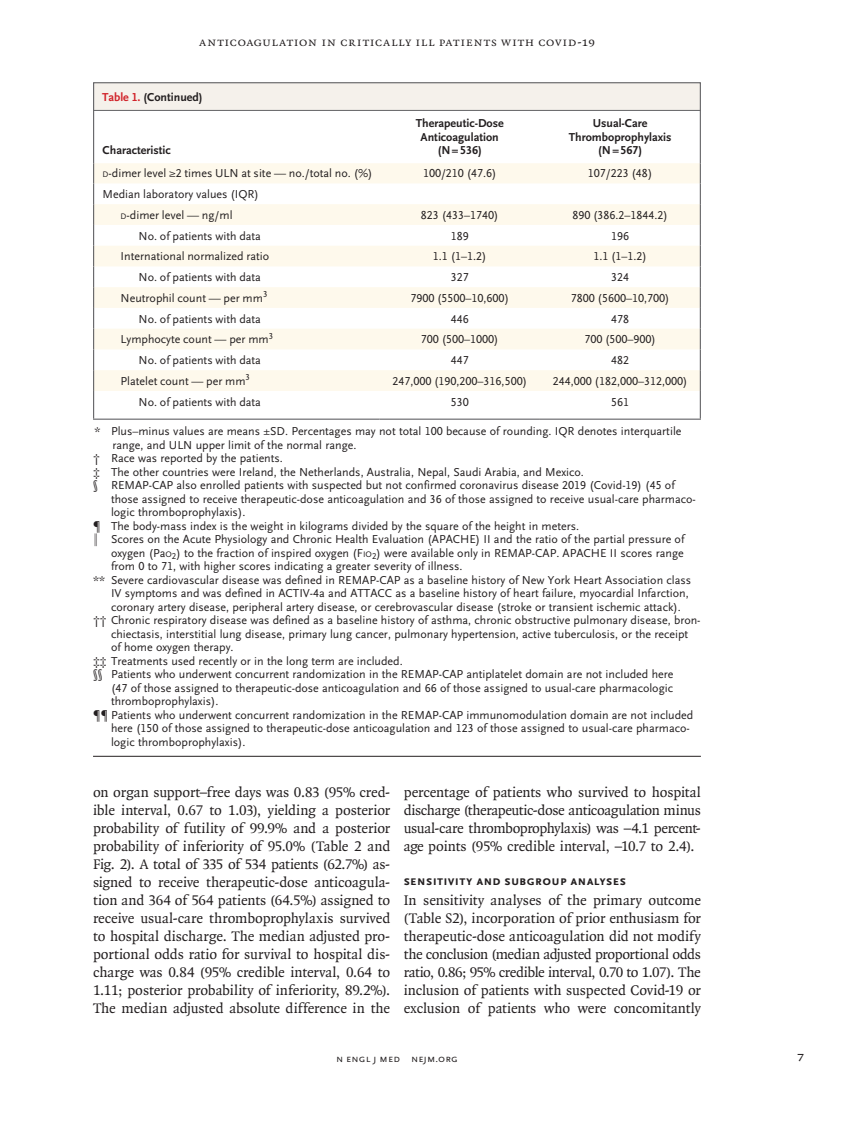
<style>
.page{position:relative;width:851px;height:1134px;background:#fff}
.page>*{position:absolute;margin:0;border:0;box-sizing:border-box;transform-origin:0 0}
.t1{font:15px/18px "OTNEJM Quadraat";letter-spacing:-.01em;color:#231f20;text-align:justify}
.t2{font:14.25px "OTNEJM Quadraat Cap";color:#231f20}
.t3{font:700 13.5px "OTNEJM Scala Sans Small LF Cap";letter-spacing:.02em;color:#231f20}
.t4{font:12.75px "OTNEJM Quadraat Small Cap";letter-spacing:.05em;color:#231f20}
.t5{font:12px/20.7px "OTNEJM Scala Sans LF";color:#231f20}
.t6{font:700 12px/13.5px "OTNEJM Scala Sans LF";color:#231f20;text-align:center}
.t7{font:10.8px "OTNEJM Scala Sans LF Cap";letter-spacing:.01em;color:#231f20}
.s1{color:#d1232a}
.s2{font-size:8.4px}
</style>
<div class="page">
<svg style="left:94px;top:163px;width:605px;height:228px;fill:#fef9ec"></svg>
<hr style="left:93px;top:110px;width:1px;height:53px;background:#636366">
<hr style="left:699px;top:110px;width:1px;height:53px;background:#636366">
<svg style="left:93px;top:163px;width:1px;height:256px"></svg>
<svg style="left:699px;top:163px;width:1px;height:256px"></svg>
<hr style="left:93px;top:419px;width:286px;height:1px;background:#636366">
<hr style="left:379px;top:419px;width:161px;height:1px;background:#636366">
<hr style="left:540px;top:419px;width:160px;height:1px;background:#636366">
<div style="left:93px;top:83px;width:607px;height:28px;background:#f5f1eb"></div>
<div style="left:93px;top:82px;width:607px;height:29px;border:1px solid #636366"></div>
<hr style="left:93px;top:110px;width:607px;height:1px;background:#636366">
<hr style="left:93px;top:756px;width:607px;height:1px;background:#231f20">
<p class="t4" style="left:199px;top:35px;width:397px">Anticoagulation in Critically Ill Patients with Covid-19</p>
<p class="t6" style="left:102px;top:90px;width:102px"><span class="s1">Table 1.</span> (Continued)</p>
<p class="t6" style="left:103px;top:144px;width:70px">Characteristic</p>
<p class="t6" style="left:415px;top:117px;width:90px">Therapeutic-Dose<br>Anticoagulation (N=536)</p>
<p class="t6" style="left:568px;top:117px;width:104px">Usual-Care<br>Thromboprophylaxis (N=567)</p>
<p class="t5" style="left:103px;top:163px;width:271px"><span class="s2">d</span>-dimer level ≥2 times ULN at site — no./total no. (%)</p>
<p class="t5" style="left:423px;top:163px;width:75px">100/210 (47.6)</p>
<p class="t5" style="left:588px;top:163px;width:66px">107/223 (48)</p>
<p class="t5" style="left:121px;top:184px;width:140px;text-indent:-18px">Median laboratory values (IQR) <span class="s2">d</span>-dimer level — ng/ml</p>
<p class="t5" style="left:421px;top:205px;width:79px">823 (433–1740)</p>
<p class="t5" style="left:572px;top:205px;width:97px">890 (386.2–1844.2)</p>
<p class="t5" style="left:139px;top:226px;width:124px">No. of patients with data</p>
<p class="t5" style="left:450px;top:226px;width:19px">189</p>
<p class="t5" style="left:611px;top:226px;width:19px">196</p>
<p class="t5" style="left:121px;top:246px;width:150px">International normalized ratio</p>
<p class="t5" style="left:433px;top:246px;width:55px">1.1 (1–1.2)</p>
<p class="t5" style="left:593px;top:246px;width:55px">1.1 (1–1.2)</p>
<p class="t5" style="left:139px;top:267px;width:124px">No. of patients with data</p>
<p class="t5" style="left:450px;top:267px;width:19px">327</p>
<p class="t5" style="left:611px;top:267px;width:19px">324</p>
<p class="t5" style="left:121px;top:288px;width:148px">Neutrophil count — per mm<sup>3</sup></p>
<p class="t5" style="left:410px;top:288px;width:100px">7900 (5500–10,600)</p>
<p class="t5" style="left:571px;top:288px;width:100px">7800 (5600–10,700)</p>
<p class="t5" style="left:139px;top:309px;width:124px">No. of patients with data</p>
<p class="t5" style="left:450px;top:309px;width:19px">446</p>
<p class="t5" style="left:611px;top:309px;width:19px">478</p>
<p class="t5" style="left:121px;top:329px;width:154px">Lymphocyte count — per mm<sup>3</sup></p>
<p class="t5" style="left:421px;top:329px;width:79px">700 (500–1000)</p>
<p class="t5" style="left:584px;top:329px;width:73px">700 (500–900)</p>
<p class="t5" style="left:139px;top:350px;width:124px">No. of patients with data</p>
<p class="t5" style="left:450px;top:350px;width:19px">447</p>
<p class="t5" style="left:611px;top:350px;width:19px">482</p>
<p class="t5" style="left:121px;top:371px;width:131px">Platelet count — per mm<sup>3</sup></p>
<p class="t5" style="left:392px;top:371px;width:136px">247,000 (190,200–316,500)</p>
<p class="t5" style="left:553px;top:371px;width:136px">244,000 (182,000–312,000)</p>
<p class="t5" style="left:139px;top:392px;width:124px">No. of patients with data</p>
<p class="t5" style="left:450px;top:392px;width:19px">530</p>
<p class="t5" style="left:611px;top:392px;width:19px">561</p>
<p class="t5" style="left:94px;top:421px;width:588px">* Plus–minus values are means ±SD. Percentages may not total 100 because of rounding. IQR denotes interquartile</p>
<p class="t5" style="left:112px;top:435px;width:245px">range, and ULN upper limit of the normal range.</p>
<p class="t5" style="left:93px;top:448px;width:191px">† Race was reported by the patients.</p>
<p class="t5" style="left:93px;top:462px;width:492px">‡ The other countries were Ireland, the Netherlands, Australia, Nepal, Saudi Arabia, and Mexico.</p>
<p class="t5" style="left:93px;top:475px;width:583px">§ REMAP-CAP also enrolled patients with suspected but not confirmed coronavirus disease 2019 (Covid-19) (45 of</p>
<p class="t5" style="left:111px;top:489px;width:586px">those assigned to receive therapeutic-dose anticoagulation and 36 of those assigned to receive usual-care pharmaco-</p>
<p class="t5" style="left:111px;top:502px;width:136px">logic thromboprophylaxis).</p>
<p class="t5" style="left:93px;top:516px;width:487px">¶ The body-mass index is the weight in kilograms divided by the square of the height in meters.</p>
<p class="t5" style="left:93px;top:529px;width:593px">‖ Scores on the Acute Physiology and Chronic Health Evaluation (APACHE) II and the ratio of the partial pressure of</p>
<p class="t5" style="left:111px;top:543px;width:574px">oxygen (Pa<span class="s2">o</span><sub>2</sub>) to the fraction of inspired oxygen (F<span class="s2">io</span><sub>2</sub>) were available only in REMAP-CAP. APACHE II scores range</p>
<p class="t5" style="left:111px;top:557px;width:353px">from 0 to 71, with higher scores indicating a greater severity of illness.</p>
<p class="t5" style="left:93px;top:570px;width:599px">** Severe cardiovascular disease was defined in REMAP-CAP as a baseline history of New York Heart Association class</p>
<p class="t5" style="left:111px;top:584px;width:579px">IV symptoms and was defined in ACTIV-4a and ATTACC as a baseline history of heart failure, myocardial Infarction,</p>
<p class="t5" style="left:111px;top:597px;width:571px">coronary artery disease, peripheral artery disease, or cerebrovascular disease (stroke or transient ischemic attack).</p>
<p class="t5" style="left:93px;top:611px;width:609px">†† Chronic respiratory disease was defined as a baseline history of asthma, chronic obstructive pulmonary disease, bron-</p>
<p class="t5" style="left:111px;top:624px;width:578px">chiectasis, interstitial lung disease, primary lung cancer, pulmonary hypertension, active tuberculosis, or the receipt</p>
<p class="t5" style="left:111px;top:638px;width:124px">of home oxygen therapy.</p>
<p class="t5" style="left:93px;top:651px;width:311px">‡‡ Treatments used recently or in the long term are included.</p>
<p class="t5" style="left:93px;top:665px;width:582px">§§ Patients who underwent concurrent randomization in the REMAP-CAP antiplatelet domain are not included here</p>
<p class="t5" style="left:111px;top:678px;width:563px">(47 of those assigned to therapeutic-dose anticoagulation and 66 of those assigned to usual-care pharmacologic</p>
<p class="t5" style="left:111px;top:692px;width:109px">thromboprophylaxis).</p>
<p class="t5" style="left:93px;top:705px;width:601px">¶¶ Patients who underwent concurrent randomization in the REMAP-CAP immunomodulation domain are not included</p>
<p class="t5" style="left:111px;top:719px;width:580px">here (150 of those assigned to therapeutic-dose anticoagulation and 123 of those assigned to usual-care pharmaco-</p>
<p class="t5" style="left:111px;top:732px;width:136px">logic thromboprophylaxis).</p>
<p class="t1" style="left:93px;top:783px;width:299px">on organ support–free days was 0.83 (95% cred&shy;ible interval, 0.67 to 1.03), yielding a posterior probability of futility of 99.9% and a posterior probability of inferiority of 95.0% (Table 2 and Fig. 2). A total of 335 of 534 patients (62.7%) as&shy;signed to receive therapeutic-dose anticoagula&shy;tion and 364 of 564 patients (64.5%) assigned to receive usual-care thromboprophylaxis survived to hospital discharge. The median adjusted pro&shy;portional odds ratio for survival to hospital dis&shy;charge was 0.84 (95% credible interval, 0.64 to 1.11; posterior probability of inferiority, 89.2%).<br>The median adjusted absolute difference in the</p>
<p class="t1" style="left:403px;top:783px;width:299px">percentage of patients who survived to hospital discharge (therapeutic-dose anticoagulation minus usual-care thromboprophylaxis) was –4.1 percent&shy;age points (95% credible interval, –10.7 to 2.4).</p>
<p class="t3" style="left:404px;top:873px;width:224px">Sensitivity and Subgroup Analyses</p>
<p class="t1" style="left:404px;top:891px;width:299px">In sensitivity analyses of the primary outcome (Table S2), incorporation of prior enthusiasm for therapeutic-dose anticoagulation did not modify the conclusion (median adjusted proportional odds ratio, 0.86; 95% credible interval, 0.70 to 1.07). The inclusion of patients with suspected Covid-19 or exclusion of patients who were concomitantly</p>
<p class="t7" style="left:336px;top:1053px;width:123px">n engl j med nejm.org</p>
<p class="t2" style="left:797px;top:1048px;width:9px">7</p>
</div>
